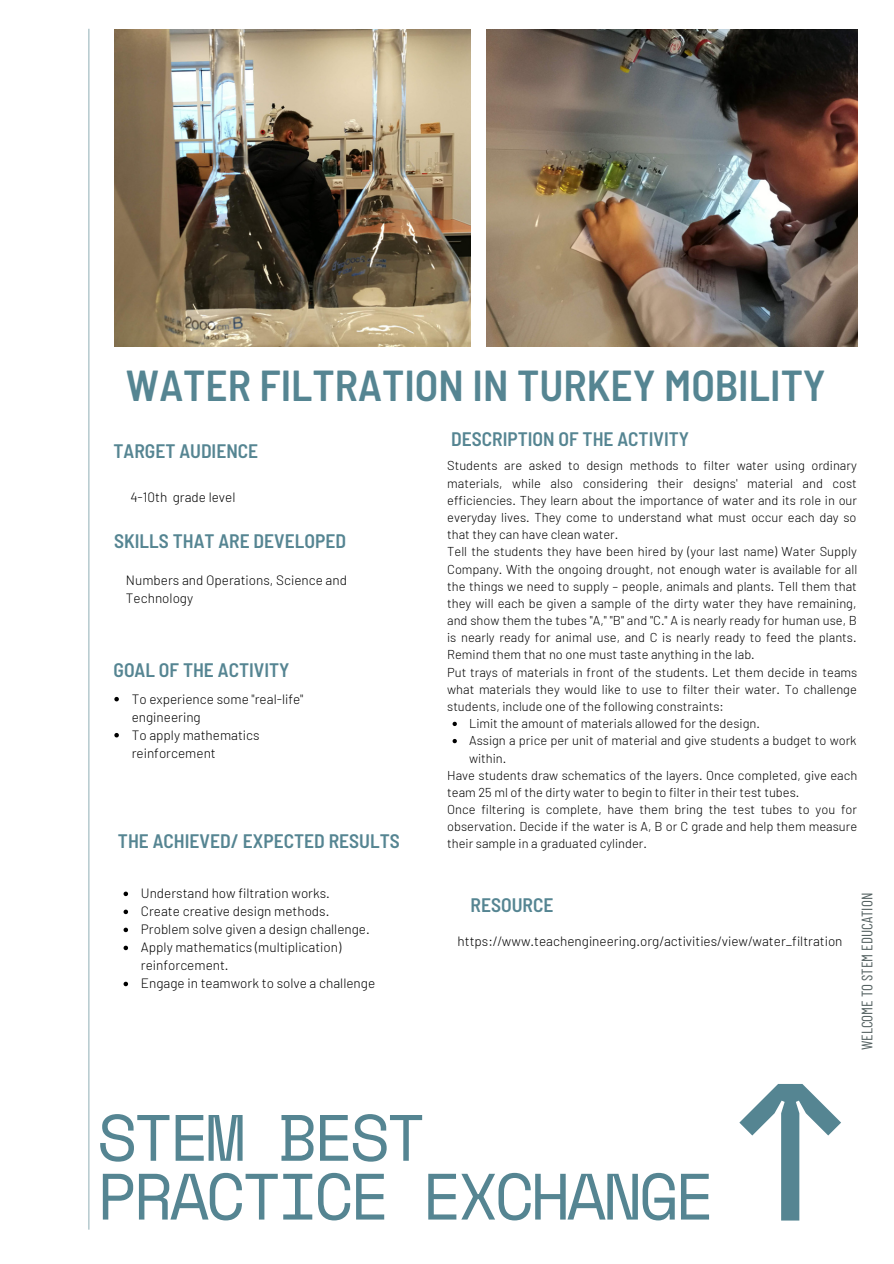
<style>
.page{position:relative;width:894px;height:1264px;background:#fff}
.page>*{position:absolute;margin:0;border:0;box-sizing:border-box;transform-origin:0 0}
.t1{font:252.9px "Space Mono";color:#558592}
.t2{font:65.4px/58.8px "Space Mono";letter-spacing:-.06em;color:#558592}
.t3{font:600 semi-condensed 43.2px "Barlow";color:#558592}
.t4{font:600 semi-condensed 19.5px "Barlow";color:#558592}
.t5{font:15.15px "Barlow Condensed";color:#556262}
.t6{font:300 13.5px/18px "Barlow";color:#000}
.t7{font:300 12.9px/17.1px "Barlow";color:#000}
</style>
<div class="page">
<hr style="left:88px;top:29px;width:1px;height:1200px;background:#9db7be">
<img style="left:114px;top:29px;width:356px;height:318px">
<img style="left:486px;top:29px;width:370px;height:318px">
<svg style="left:114px;top:697px;width:5px;height:4px"></svg>
<svg style="left:114px;top:733px;width:5px;height:4px"></svg>
<svg style="left:452px;top:721px;width:4px;height:5px"></svg>
<svg style="left:452px;top:739px;width:4px;height:4px"></svg>
<svg style="left:123px;top:891px;width:5px;height:5px"></svg>
<svg style="left:123px;top:909px;width:5px;height:5px"></svg>
<svg style="left:123px;top:927px;width:5px;height:5px"></svg>
<svg style="left:123px;top:945px;width:5px;height:5px"></svg>
<svg style="left:123px;top:981px;width:5px;height:5px"></svg>
<h3 class="t3" style="left:126px;top:358px;width:701px">WATER FILTRATION IN TURKEY MOBILITY</h3>
<h3 class="t4" style="left:113px;top:438px;width:146px">TARGET AUDIENCE</h3>
<p class="t6" style="left:130px;top:487px;width:107px">4-10th grade level</p>
<h3 class="t4" style="left:114px;top:529px;width:233px">SKILLS THAT ARE DEVELOPED</h3>
<p class="t6" style="left:126px;top:570px;width:222px">Numbers and Operations, Science and<br>Technology</p>
<h3 class="t4" style="left:113px;top:657px;width:177px">GOAL OF THE ACTIVITY</h3>
<p class="t6" style="left:132px;top:689px;width:173px">To experience some "real-life" engineering<br>To apply mathematics reinforcement</p>
<h3 class="t4" style="left:118px;top:828px;width:283px">THE ACHIEVED/ EXPECTED RESULTS</h3>
<p class="t6" style="left:141px;top:884px;width:236px">Understand how filtration works.<br>Create creative design methods.<br>Problem solve given a design challenge.<br>Apply mathematics (multiplication) reinforcement.<br>Engage in teamwork to solve a challenge</p>
<h3 class="t4" style="left:451px;top:426px;width:239px">DESCRIPTION OF THE ACTIVITY</h3>
<p class="t7" style="left:447px;top:457px;width:411px">Students are asked to design methods to filter water using ordinary materials, while also considering their designs' material and cost efficiencies. They learn about the importance of water and its role in our everyday lives. They come to understand what must occur each day so that they can have clean water.<br>Tell the students they have been hired by (your last name) Water Supply Company. With the ongoing drought, not enough water is available for all the things we need to supply – people, animals and plants. Tell them that they will each be given a sample of the dirty water they have remaining, and show them the tubes "A," "B" and "C." A is nearly ready for human use, B is nearly ready for animal use, and C is nearly ready to feed the plants.<br>Remind them that no one must taste anything in the lab.<br>Put trays of materials in front of the students. Let them decide in teams what materials they would like to use to filter their water. To challenge students, include one of the following constraints:</p>
<p class="t7" style="left:469px;top:714px;width:389px">Limit the amount of materials allowed for the design.<br>Assign a price per unit of material and give students a budget to work within.</p>
<p class="t7" style="left:447px;top:766px;width:411px">Have students draw schematics of the layers. Once completed, give each team 25 ml of the dirty water to begin to filter in their test tubes.<br>Once filtering is complete, have them bring the test tubes to you for observation. Decide if the water is A, B or C grade and help them measure their sample in a graduated cylinder.</p>
<h3 class="t4" style="left:470px;top:892px;width:84px">RESOURCE</h3>
<p class="t6" style="left:457px;top:931px;width:386px">https://www.teachengineering.org/activities/view/water_filtration</p>
<p class="t5" style="left:857px;top:1050px;width:159px;rotate:-90deg">WELCOME TO STEM EDUCATION</p>
<h2 class="t2" style="left:97px;top:1106px;width:619px">STEM BEST<br>PRACTICE EXCHANGE</h2>
<h1 class="t1" style="left:595px;top:1229px;width:156px;rotate:-90deg">→</h1>
</div>
